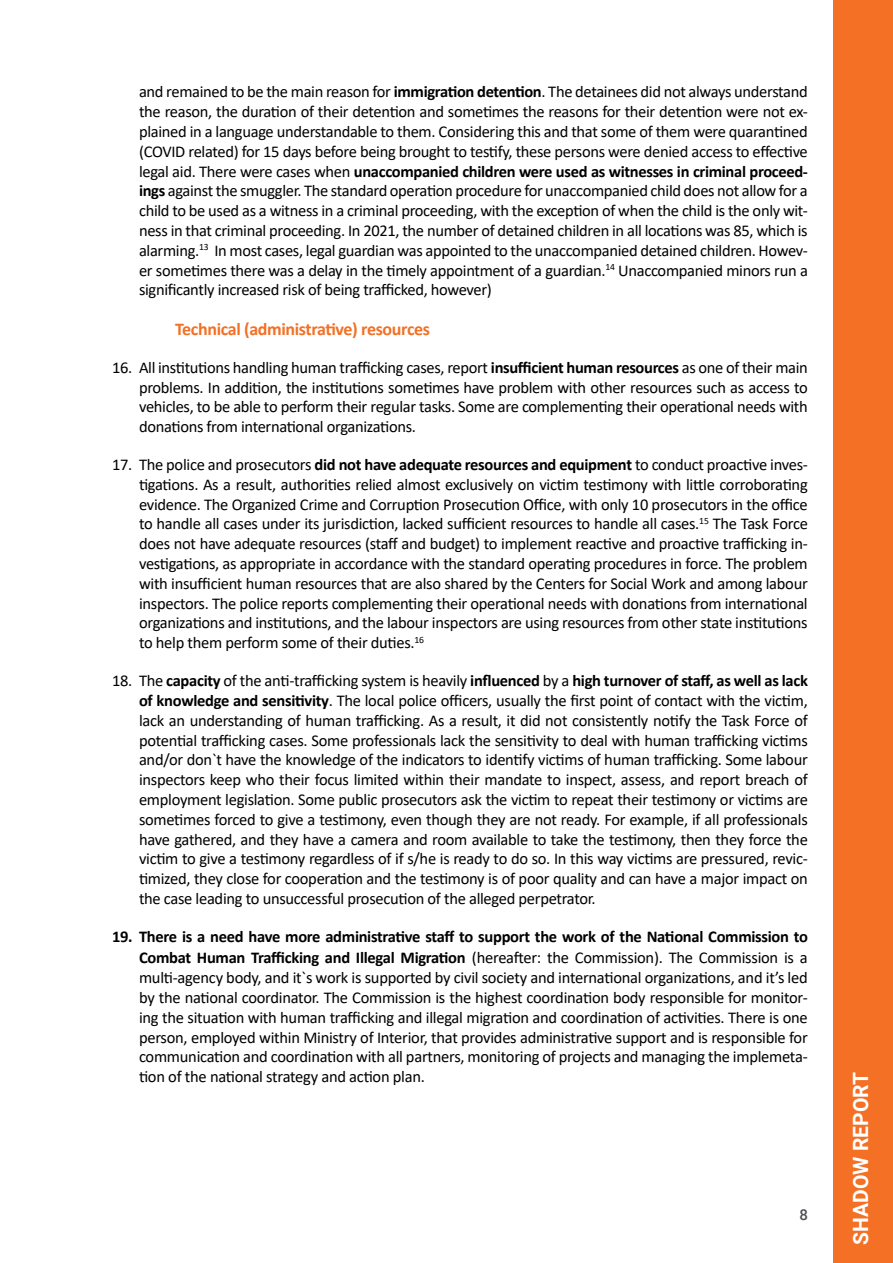
<style>
.page{position:relative;width:893px;height:1263px;background:#fff}
.page>*{position:absolute;margin:0;border:0;box-sizing:border-box;transform-origin:0 0}
.t1{font:700 21px "Roboto";color:#fff}
.t2{font:700 18px "Calibri";letter-spacing:-.02em;color:#f37025}
.t3{font:16.5px/19.8px "Calibri";letter-spacing:-.02em;color:#000;text-align:justify}
.t4{font:700 16.5px/21.6px "Calibri";letter-spacing:-.02em;color:#000;text-align:right}
.t5{font:500 15px "Roboto";color:#4d5156}
.s1{font-weight:700}
.s2{font-weight:400}
</style>
<div class="page">
<div style="left:833px;top:0;width:60px;height:1263px;background:#f37025"></div>
<p class="t3" style="left:139px;top:82px;width:670px">and remained to be the main reason for <span class="s1">immigration detention</span>. The detainees did not always understand the reason, the duration of their detention and sometimes the reasons for their detention were not ex&shy;plained in a language understandable to them. Considering this and that some of them were quarantined (COVID related) for 15 days before being brought to testify, these persons were denied access to effective legal aid. There were cases when <span class="s1">unaccompanied children were used as witnesses in criminal proceed&shy;ings</span> against the smuggler. The standard operation procedure for unaccompanied child does not allow for a child to be used as a witness in a criminal proceeding, with the exception of when the child is the only wit&shy;ness in that criminal proceeding. In 2021, the number of detained children in all locations was 85, which is alarming.<sup>13</sup> In most cases, legal guardian was appointed to the unaccompanied detained children. Howev&shy;er sometimes there was a delay in the timely appointment of a guardian.<sup>14</sup> Unaccompanied minors run a significantly increased risk of being trafficked, however)</p>
<p class="t2" style="left:175px;top:316px;width:256px">Technical (administrative) resources</p>
<p class="t3" style="left:139px;top:357px;width:670px;text-indent:-27px">16. All institutions handling human trafficking cases, report <span class="s1">insufficient human resources</span> as one of their main problems. In addition, the institutions sometimes have problem with other resources such as access to vehicles, to be able to perform their regular tasks. Some are complementing their operational needs with donations from international organizations.</p>
<p class="t3" style="left:139px;top:454px;width:670px;text-indent:-27px">17. The police and prosecutors <span class="s1">did not have adequate resources and equipment</span> to conduct proactive inves&shy;tigations. As a result, authorities relied almost exclusively on victim testimony with little corroborating evidence. The Organized Crime and Corruption Prosecution Office, with only 10 prosecutors in the office to handle all cases under its jurisdiction, lacked sufficient resources to handle all cases.<sup>15</sup> The Task Force does not have adequate resources (staff and budget) to implement reactive and proactive trafficking in&shy;vestigations, as appropriate in accordance with the standard operating procedures in force. The problem with insufficient human resources that are also shared by the Centers for Social Work and among labour inspectors. The police reports complementing their operational needs with donations from international organizations and institutions, and the labour inspectors are using resources from other state institutions to help them perform some of their duties.<sup>16</sup></p>
<p class="t3" style="left:139px;top:670px;width:670px;text-indent:-27px">18. The <span class="s1">capacity</span> of the anti-trafficking system is heavily <span class="s1">influenced</span> by a <span class="s1">high turnover of staff, as well as lack of knowledge and sensitivity</span>. The local police officers, usually the first point of contact with the victim, lack an understanding of human trafficking. As a result, it did not consistently notify the Task Force of potential trafficking cases. Some professionals lack the sensitivity to deal with human trafficking victims and/or don`t have the knowledge of the indicators to identify victims of human trafficking. Some labour inspectors keep who their focus limited within their mandate to inspect, assess, and report breach of employment legislation. Some public prosecutors ask the victim to repeat their testimony or victims are sometimes forced to give a testimony, even though they are not ready. For example, if all professionals have gathered, and they have a camera and room available to take the testimony, then they force the victim to give a testimony regardless of if s/he is ready to do so. In this way victims are pressured, revic&shy;timized, they close for cooperation and the testimony is of poor quality and can have a major impact on the case leading to unsuccessful prosecution of the alleged perpetrator.</p>
<p class="t4" style="left:112px;top:925px;width:697px">19. There is a need have more administrative staff to support the work of the National Commission to<br>Combat Human Trafficking and Illegal Migration <span class="s2">(hereafter: the Commission). The Commission is a</span></p>
<p class="t3" style="left:139px;top:967px;width:670px">multi-agency body, and it`s work is supported by civil society and international organizations, and it’s led by the national coordinator. The Commission is the highest coordination body responsible for monitor&shy;ing the situation with human trafficking and illegal migration and coordination of activities. There is one person, employed within Ministry of Interior, that provides administrative support and is responsible for communication and coordination with all partners, monitoring of projects and managing the implemeta&shy;tion of the national strategy and action plan.</p>
<p class="t5" style="left:799px;top:1204px;width:10px">8</p>
<p class="t1" style="left:846px;top:1245px;width:174px;rotate:-90deg">SHADOW REPORT</p>
</div>
